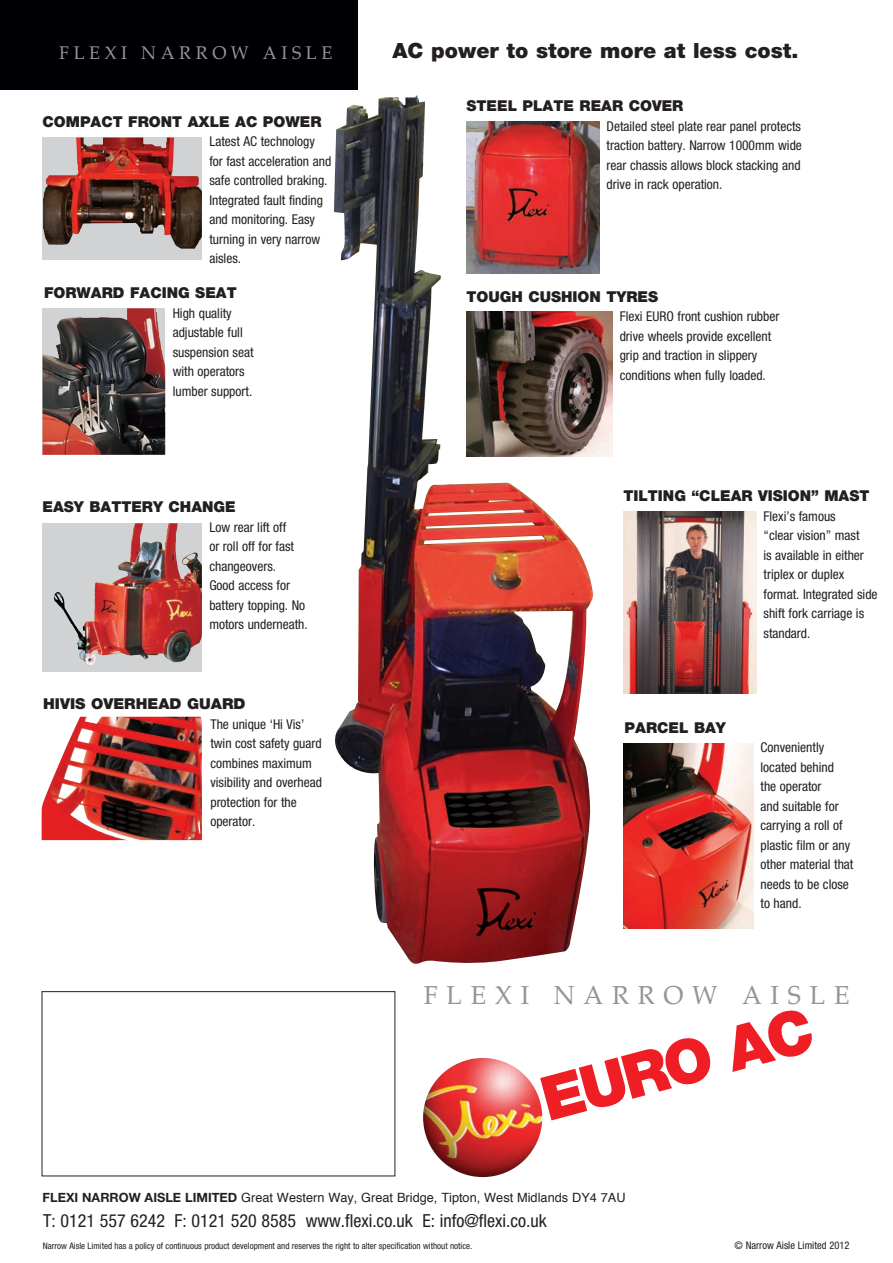
<style>
.page{position:relative;width:893px;height:1263px;background:#fff}
.page>*{position:absolute;margin:0;border:0;box-sizing:border-box;transform-origin:0 0}
.t1{font:900 61.35px "Helvetica Neue LT Std";color:#ee1e24}
.t2{font:25.5px "Palatino";letter-spacing:.34em;color:#939598}
.t3{font:900 21px "Helvetica Neue LT Std";color:#231f20}
.t4{font:condensed 18px "Helvetica Neue LT Std";color:#231f20}
.t5{font:18px "Palatino";letter-spacing:.25em;color:#939598}
.t6{font:900 15px "Helvetica Neue LT Std";color:#231f20}
.t7{font:condensed 13.5px/19.5px "Helvetica Neue LT Std";color:#231f20}
.t8{font:12.75px "Helvetica";color:#231f20}
.t9{font:condensed 10.5px "Helvetica Neue LT Std";color:#231f20}
.t10{font:condensed 9px "Helvetica Neue LT Std";color:#231f20}
.s1{font-family:"Helvetica Neue LT Std";font-weight:700}
</style>
<div class="page">
<img style="left:333px;top:96px;width:260px;height:868px">
<div style="left:0;top:0;width:357px;height:89px;background:#000004"></div>
<img style="left:43px;top:308px;width:122px;height:147px">
<img style="left:623px;top:511px;width:133px;height:182px">
<img style="left:466px;top:121px;width:133px;height:153px">
<img style="left:43px;top:523px;width:159px;height:148px">
<img style="left:54px;top:523px;width:114px;height:118px">
<div style="left:43px;top:138px;width:159px;height:122px;background:#d1d2d4"></div>
<img style="left:43px;top:138px;width:159px;height:111px">
<img style="left:466px;top:312px;width:146px;height:145px">
<img style="left:624px;top:743px;width:129px;height:185px">
<img style="left:423px;top:1058px;width:119px;height:119px;border-radius:60px">
<div style="left:42px;top:991px;width:353px;height:185px;border:1px solid #231f20"></div>
<img style="left:42px;top:717px;width:160px;height:123px">
<h3 class="t5" style="left:59px;top:38px;width:275px">FLEXI NARROW AISLE</h3>
<h3 class="t3" style="left:392px;top:38px;width:407px">AC power to store more at less cost.</h3>
<p class="t6" style="left:467px;top:97px;width:218px">STEEL PLATE REAR COVER</p>
<p class="t7" style="left:607px;top:116px;width:197px;text-align:justify">Detailed steel plate rear panel protects traction battery. Narrow 1000mm wide rear chassis allows block stacking and drive in rack operation.</p>
<p class="t6" style="left:43px;top:112px;width:280px">COMPACT FRONT AXLE AC POWER</p>
<p class="t7" style="left:209px;top:131px;width:123px">Latest AC technology for fast acceleration and safe controlled braking.<br>Integrated fault finding and monitoring. Easy turning in very narrow aisles.</p>
<p class="t6" style="left:44px;top:284px;width:194px">FORWARD FACING SEAT</p>
<p class="t7" style="left:173px;top:303px;width:82px">High quality adjustable full suspension seat with operators lumber support.</p>
<p class="t6" style="left:43px;top:498px;width:195px">EASY BATTERY CHANGE</p>
<p class="t7" style="left:209px;top:517px;width:100px">Low rear lift off<br>or roll off for fast changeovers.<br>Good access for battery topping. No motors underneath.</p>
<p class="t6" style="left:43px;top:695px;width:204px">HIVIS OVERHEAD GUARD</p>
<p class="t7" style="left:210px;top:714px;width:113px">The unique ‘Hi Vis’ twin cost safety guard combines maximum visibility and overhead protection for the operator.</p>
<p class="t6" style="left:467px;top:287px;width:193px">TOUGH CUSHION TYRES</p>
<p class="t7" style="left:620px;top:307px;width:161px">Flexi EURO front cushion rubber drive wheels provide excellent grip and traction in slippery conditions when fully loaded.</p>
<p class="t6" style="left:623px;top:487px;width:248px">TILTING “CLEAR VISION” MAST</p>
<p class="t7" style="left:763px;top:506px;width:116px">Flexi’s famous<br>“clear vision” mast<br>is available in either triplex or duplex format. Integrated side shift fork carriage is standard.</p>
<p class="t6" style="left:625px;top:718px;width:103px">PARCEL BAY</p>
<p class="t7" style="left:761px;top:738px;width:94px">Conveniently located behind<br>the operator<br>and suitable for carrying a roll of plastic film or any other material that needs to be close to hand.</p>
<h2 class="t2" style="left:424px;top:974px;width:427px">FLEXI NARROW AISLE</h2>
<h1 class="t1" style="left:533px;top:1065px;width:281px;rotate:-15deg">EURO AC</h1>
<p class="t8" style="left:43px;top:1188px;width:584px"><span class="s1">FLEXI NARROW AISLE LIMITED</span> Great Western Way, Great Bridge, Tipton, West Midlands DY4 7AU</p>
<h3 class="t4" style="left:43px;top:1210px;width:505px">T: 0121 557 6242 F: 0121 520 8585 www.flexi.co.uk E: info@flexi.co.uk</h3>
<p class="t10" style="left:43px;top:1240px;width:431px">Narrow Aisle Limited has a policy of continuous product development and reserves the right to alter specification without notice.</p>
<p class="t9" style="left:734px;top:1239px;width:117px">© Narrow Aisle Limited 2012</p>
</div>
